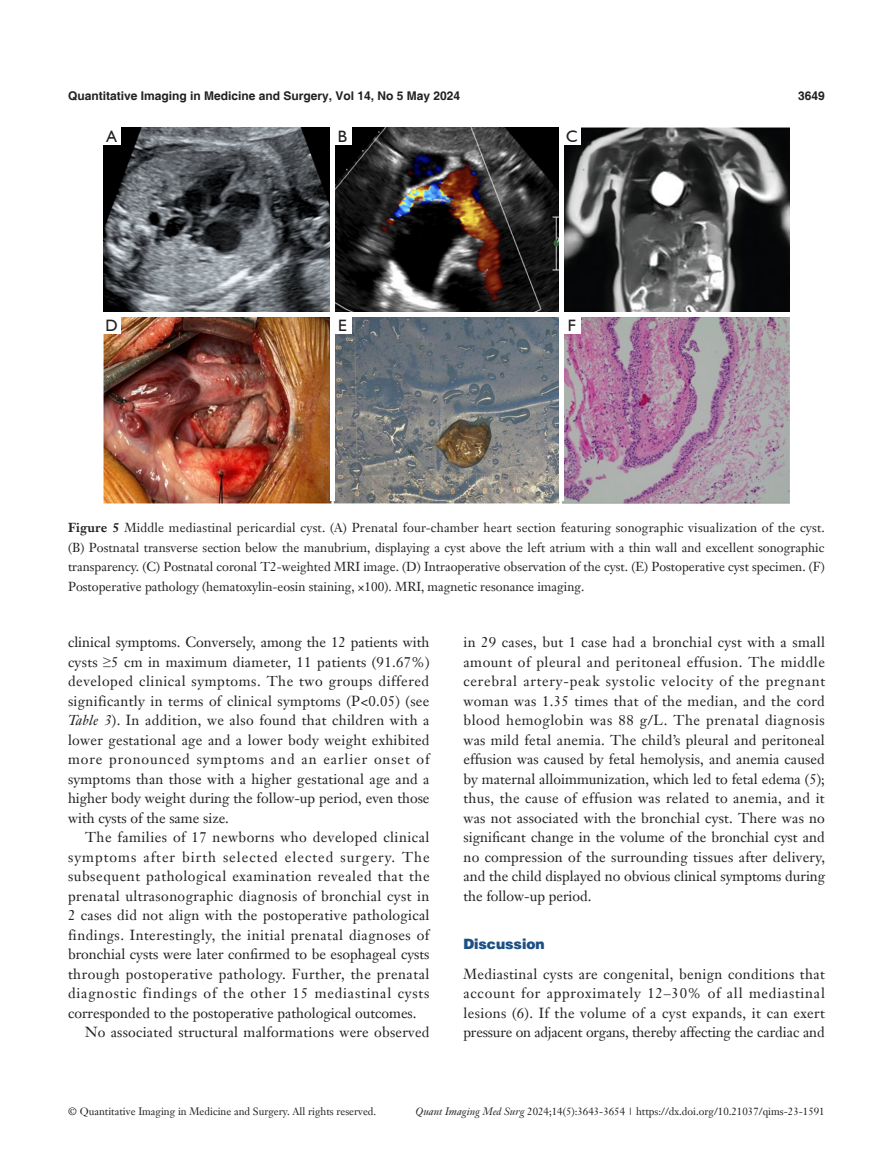
<style>
.page{position:relative;width:893px;height:1170px;background:#fff}
.page>*{position:absolute;margin:0;border:0;box-sizing:border-box;transform-origin:0 0}
.t1{font:16.5px "Humanist 521 BT";color:#231f20}
.t2{font:14.25px/19.5px "Janson Text LT";letter-spacing:.02em;color:#231f20;text-align:justify}
.t3{font:14.25px "Janson Text LT";color:#231f20}
.t4{font:14.25px "Janson Text LT";letter-spacing:.04em;color:#231f20}
.t5{font:14.25px "Janson Text LT";letter-spacing:.055em;color:#231f20}
.t6{font:14.25px "Janson Text LT";letter-spacing:.07em;color:#231f20}
.t7{font:900 14.25px "Helvetica";color:#1c5085}
.t8{font:12.75px/19.5px "Janson Text LT";color:#231f20;text-align:justify}
.t9{font:700 12px "Helvetica";color:#231f20}
.t10{font:10.5px "Janson Text LT";color:#231f20}
.s1{font-weight:700}
.s2{font-family:"Times New Roman"}
.s3{font-style:italic}
</style>
<div class="page">
<img style="left:103px;top:128px;width:687px;height:375px">
<div style="left:103px;top:128px;width:17px;height:17px;background:#fff"></div>
<div style="left:334px;top:128px;width:17px;height:17px;background:#fff"></div>
<div style="left:334px;top:317px;width:17px;height:17px;background:#fff"></div>
<div style="left:563px;top:128px;width:17px;height:17px;background:#fff"></div>
<div style="left:563px;top:317px;width:17px;height:17px;background:#fff"></div>
<div style="left:103px;top:317px;width:17px;height:17px;background:#fff"></div>
<hr style="left:103px;top:313px;width:687px;height:4px;background:#fff">
<hr style="left:330px;top:128px;width:4px;height:372px;background:#fff">
<hr style="left:559px;top:128px;width:4px;height:372px;background:#fff">
<p class="t9" style="left:68px;top:88px;width:394px">Quantitative Imaging in Medicine and Surgery, Vol 14, No 5 May 2024</p>
<p class="t9" style="left:798px;top:88px;width:28px">3649</p>
<p class="t1" style="left:106px;top:126px;width:12px">A</p>
<p class="t1" style="left:338px;top:126px;width:11px">B</p>
<p class="t1" style="left:566px;top:126px;width:13px">C</p>
<p class="t1" style="left:105px;top:315px;width:14px">D</p>
<p class="t1" style="left:568px;top:315px;width:10px">F</p>
<p class="t1" style="left:338px;top:315px;width:10px">E</p>
<p class="t8" style="left:68px;top:518px;width:758px"><span class="s1">Figure 5</span> Middle mediastinal pericardial cyst. (A) Prenatal four-chamber heart section featuring sonographic visualization of the cyst. (B) Postnatal transverse section below the manubrium, displaying a cyst above the left atrium with a thin wall and excellent sonographic transparency. (C) Postnatal coronal T2-weighted MRI image. (D) Intraoperative observation of the cyst. (E) Postoperative cyst specimen. (F)<br>Postoperative pathology (hematoxylin-eosin staining, ×100). MRI, magnetic resonance imaging.</p>
<p class="t2" style="left:68px;top:632px;width:363px">clinical symptoms. Conversely, among the 12 patients with cysts <span class="s2">≥</span>5 cm in maximum diameter, 11 patients (91.67%) developed clinical symptoms. The two groups differed significantly in terms of clinical symptoms (P<span class="s3">&lt;</span>0.05) (see <span class="s3">Table 3</span>). In addition, we also found that children with a lower gestational age and a lower body weight exhibited more pronounced symptoms and an earlier onset of symptoms than those with a higher gestational age and a higher body weight during the follow-up period, even those with cysts of the same size.</p>
<p class="t2" style="left:85px;top:827px;width:346px">The families of 17 newborns who developed clinical</p>
<p class="t6" style="left:68px;top:847px;width:363px">symptoms after birth selected elected surgery. The</p>
<p class="t4" style="left:68px;top:867px;width:363px">subsequent pathological examination revealed that the</p>
<p class="t2" style="left:68px;top:885px;width:363px">prenatal ultrasonographic diagnosis of bronchial cyst in</p>
<p class="t2" style="left:68px;top:905px;width:363px">2 cases did not align with the postoperative pathological</p>
<p class="t2" style="left:68px;top:924px;width:363px">findings. Interestingly, the initial prenatal diagnoses of</p>
<p class="t3" style="left:68px;top:945px;width:363px">bronchial cysts were later confirmed to be esophageal cysts</p>
<p class="t2" style="left:68px;top:963px;width:363px">through postoperative pathology. Further, the prenatal</p>
<p class="t5" style="left:68px;top:984px;width:363px">diagnostic findings of the other 15 mediastinal cysts</p>
<p class="t3" style="left:68px;top:1003px;width:350px">corresponded to the postoperative pathological outcomes.</p>
<p class="t2" style="left:85px;top:1022px;width:346px">No associated structural malformations were observed</p>
<p class="t2" style="left:463px;top:632px;width:363px">in 29 cases, but 1 case had a bronchial cyst with a small amount of pleural and peritoneal effusion. The middle cerebral artery-peak systolic velocity of the pregnant woman was 1.35 times that of the median, and the cord blood hemoglobin was 88 g/L. The prenatal diagnosis was mild fetal anemia. The child’s pleural and peritoneal effusion was caused by fetal hemolysis, and anemia caused by maternal alloimmunization, which led to fetal edema (5); thus, the cause of effusion was related to anemia, and it was not associated with the bronchial cyst. There was no significant change in the volume of the bronchial cyst and no compression of the surrounding tissues after delivery, and the child displayed no obvious clinical symptoms during the follow-up period.</p>
<p class="t7" style="left:463px;top:935px;width:83px">Discussion</p>
<p class="t2" style="left:463px;top:963px;width:363px">Mediastinal cysts are congenital, benign conditions that account for approximately 12–30% of all mediastinal lesions (6). If the volume of a cyst expands, it can exert pressure on adjacent organs, thereby affecting the cardiac and</p>
<p class="t10" style="left:68px;top:1104px;width:310px">© Quantitative Imaging in Medicine and Surgery. All rights reserved.</p>
<p class="t10" style="left:416px;top:1104px;width:411px"><span class="s3">Quant Imaging Med Surg</span> 2024;14(5):3643-3654 | https://dx.doi.org/10.21037/qims-23-1591</p>
</div>
